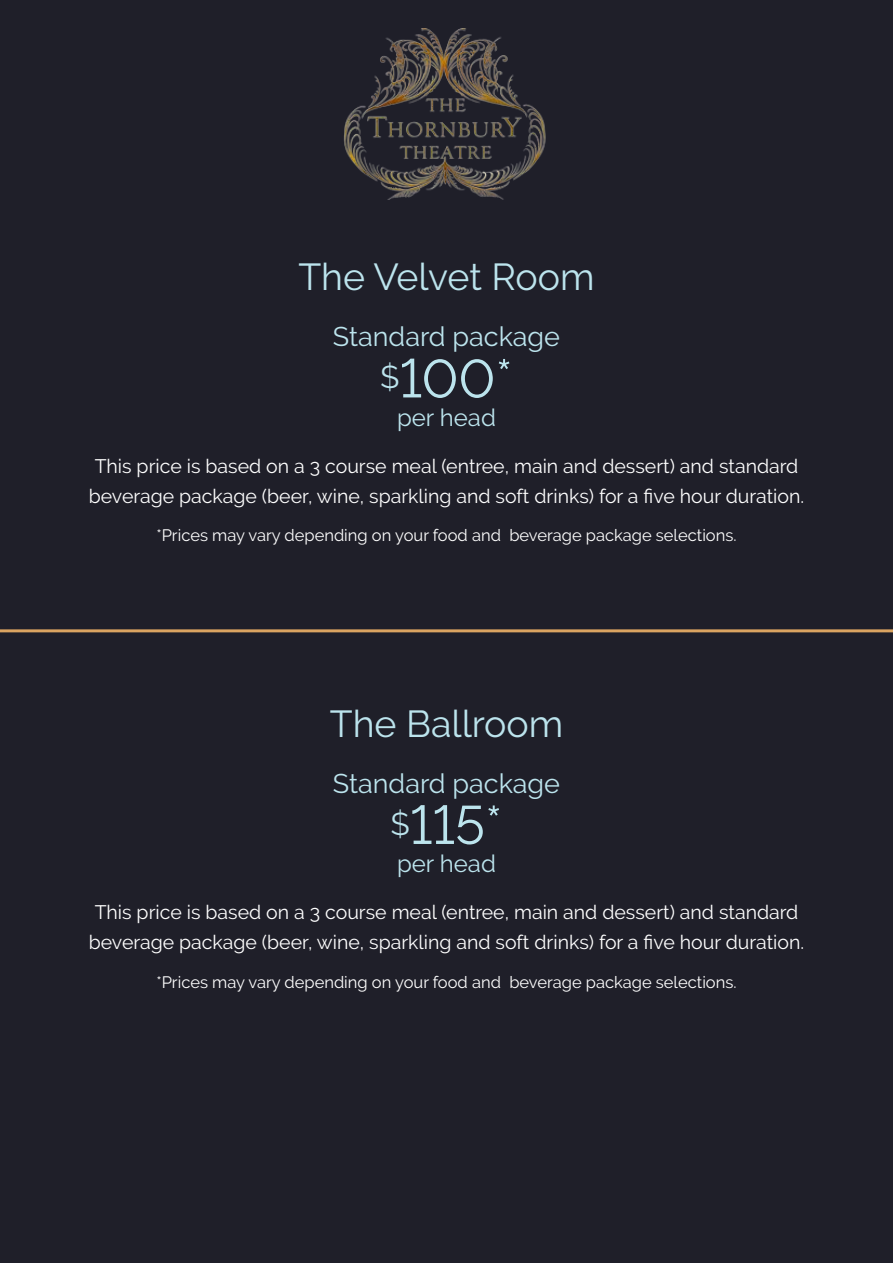
<style>
.page{position:relative;width:893px;height:1263px;background:#1f1f29}
.page>*{position:absolute;margin:0;border:0;box-sizing:border-box;transform-origin:0 0}
.t1{font:54px "Raleway";color:#bce4ed}
.t2{font:37.5px "Raleway";color:#bce4ed}
.t3{font:27px "Raleway";color:#bce4ed}
.t4{font:24px "Raleway";color:#bce4ed}
.t5{font:19.5px/30px "Raleway";color:#fff;text-align:center}
.t6{font:16.5px "Raleway";color:#fff}
</style>
<div class="page">
<img style="left:344px;top:28px;width:202px;height:172px">
<hr style="left:0;top:629px;width:893px;height:3px;background:#daa461">
<h2 class="t2" style="left:298px;top:255px;width:298px">The Velvet Room</h2>
<h3 class="t3" style="left:333px;top:321px;width:229px">Standard package</h3>
<h1 class="t1" style="left:380px;top:347px;width:134px"><sup>$</sup>100*</h1>
<p class="t4" style="left:397px;top:404px;width:100px">per head</p>
<p class="t5" style="left:89px;top:451px;width:717px">This price is based on a 3 course meal (entree, main and dessert) and standard beverage package (beer, wine, sparkling and soft drinks) for a five hour duration.</p>
<p class="t6" style="left:156px;top:526px;width:582px">*Prices may vary depending on your food and beverage package selections.</p>
<h2 class="t2" style="left:330px;top:702px;width:235px">The Ballroom</h2>
<h3 class="t3" style="left:333px;top:768px;width:229px">Standard package</h3>
<h1 class="t1" style="left:391px;top:793px;width:113px"><sup>$</sup>115*</h1>
<p class="t4" style="left:397px;top:850px;width:100px">per head</p>
<p class="t5" style="left:89px;top:897px;width:717px">This price is based on a 3 course meal (entree, main and dessert) and standard beverage package (beer, wine, sparkling and soft drinks) for a five hour duration.</p>
<p class="t6" style="left:156px;top:972px;width:582px">*Prices may vary depending on your food and beverage package selections.</p>
</div>
